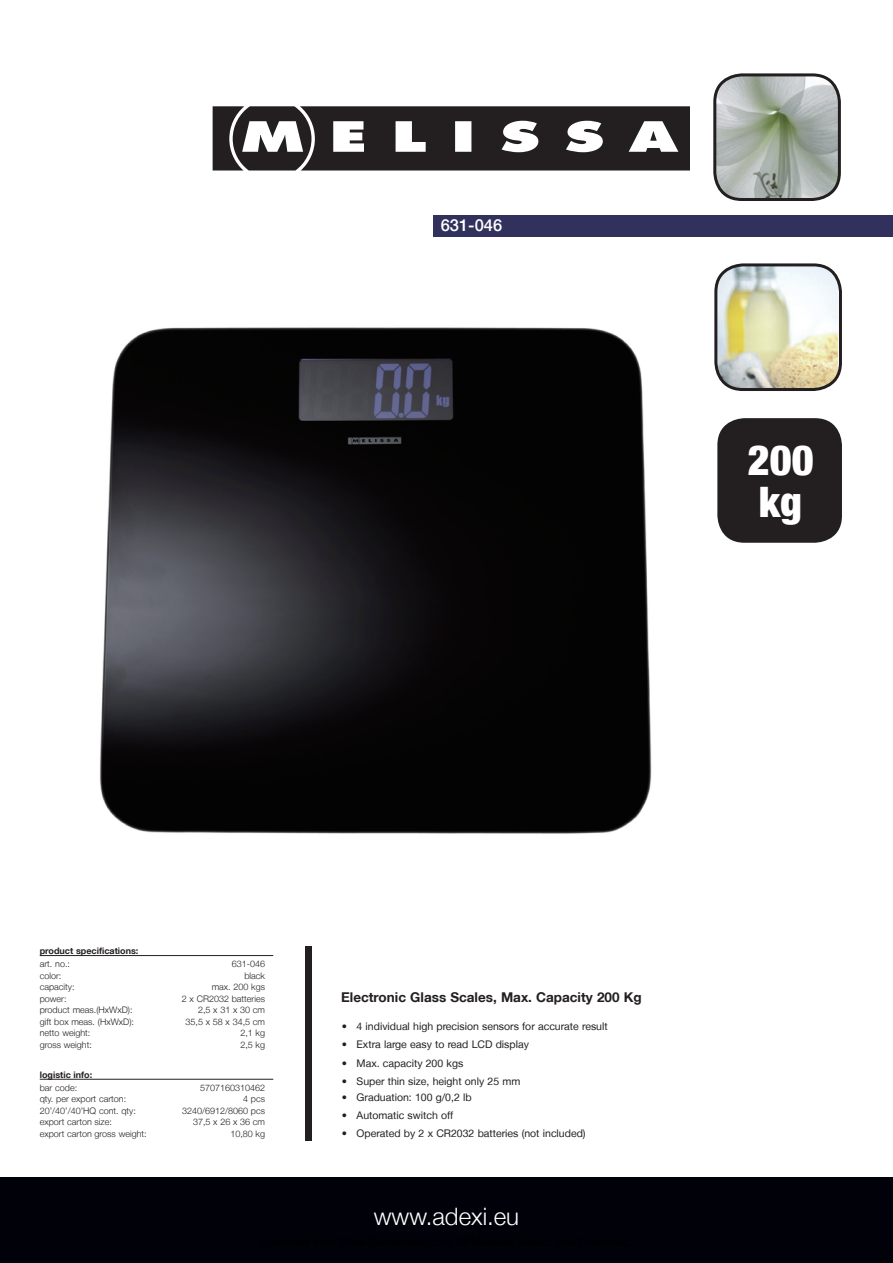
<style>
.page{position:relative;width:893px;height:1263px;background:#fff}
.page>*{position:absolute;margin:0;border:0;box-sizing:border-box;transform-origin:0 0}
.t1{font:900 condensed 42px/42px "Helvetica Neue LT";color:#fff}
.t2{font:300 24px "Helvetica Neue LT";color:#fff}
.t3{font:500 16.5px "Helvetica Neue LT";color:#fff}
.t4{font:700 13.5px "Helvetica Neue LT";color:#231f20}
.t5{font:10.5px "Helvetica Neue LT";color:#231f20}
.t6{font:300 9px "Helvetica Neue LT";color:#231f20}
.t7{font:700 9px "Helvetica Neue LT";color:#231f20}
</style>
<div class="page">
<img style="left:100px;top:327px;width:552px;height:507px">
<div style="left:0;top:1178px;width:893px;height:85px;background:#010209"></div>
<div style="left:434px;top:216px;width:459px;height:21px;background:#32315e"></div>
<svg style="left:213px;top:106px;width:477px;height:64px"></svg>
<img style="left:716px;top:75px;width:123px;height:124px;border-radius:27px">
<div style="left:713px;top:73px;width:128px;height:128px;border:3px solid #231f20;border-radius:27px"></div>
<div style="left:306px;top:947px;width:6px;height:194px;background:#231f20"></div>
<img style="left:718px;top:266px;width:119px;height:123px">
<div style="left:714px;top:263px;width:128px;height:128px;border:3px solid #231f20;border-radius:27px"></div>
<hr style="left:40px;top:955px;width:233px;height:1px;background:#231f20">
<hr style="left:40px;top:1079px;width:233px;height:1px;background:#231f20">
<div style="left:717px;top:418px;width:125px;height:125px;background:#231f20;border-radius:27px"></div>
<h3 class="t3" style="left:441px;top:215px;width:63px">631-046</h3>
<h1 class="t1" style="left:748px;top:438px;width:67px">200 kg</h1>
<p class="t7" style="left:40px;top:945px;width:100px">product specifications:</p>
<p class="t6" style="left:40px;top:958px;width:32px">art. no.:</p>
<p class="t6" style="left:232px;top:958px;width:35px">631-046</p>
<p class="t6" style="left:40px;top:970px;width:23px">color:</p>
<p class="t6" style="left:244px;top:970px;width:22px">black</p>
<p class="t6" style="left:40px;top:981px;width:36px">capacity:</p>
<p class="t6" style="left:212px;top:981px;width:55px">max. 200 kgs</p>
<p class="t6" style="left:40px;top:993px;width:28px">power:</p>
<p class="t6" style="left:182px;top:993px;width:85px">2 x CR2032 batteries</p>
<p class="t6" style="left:40px;top:1005px;width:94px">product meas.(HxWxD):</p>
<p class="t6" style="left:198px;top:1005px;width:69px">2,5 x 31 x 30 cm</p>
<p class="t6" style="left:40px;top:1016px;width:96px">gift box meas. (HxWxD):</p>
<p class="t6" style="left:186px;top:1016px;width:81px">35,5 x 58 x 34,5 cm</p>
<p class="t6" style="left:40px;top:1028px;width:52px">netto weight:</p>
<p class="t6" style="left:240px;top:1028px;width:26px">2,1 kg</p>
<p class="t6" style="left:40px;top:1039px;width:54px">gross weight:</p>
<p class="t6" style="left:240px;top:1039px;width:26px">2,5 kg</p>
<p class="t7" style="left:40px;top:1069px;width:54px">logistic info:</p>
<p class="t6" style="left:40px;top:1082px;width:39px">bar code:</p>
<p class="t6" style="left:200px;top:1082px;width:67px">5707160310462</p>
<p class="t6" style="left:40px;top:1094px;width:88px">qty. per export carton:</p>
<p class="t6" style="left:243px;top:1094px;width:23px">4 pcs</p>
<p class="t6" style="left:40px;top:1105px;width:98px">20’/40’/40’HQ cont. qty:</p>
<p class="t6" style="left:182px;top:1105px;width:84px">3240/6912/8060 pcs</p>
<p class="t6" style="left:40px;top:1117px;width:74px">export carton size:</p>
<p class="t6" style="left:193px;top:1117px;width:74px">37,5 x 26 x 36 cm</p>
<p class="t6" style="left:40px;top:1128px;width:108px">export carton gross weight:</p>
<p class="t6" style="left:230px;top:1128px;width:36px">10,80 kg</p>
<h3 class="t4" style="left:341px;top:988px;width:302px">Electronic Glass Scales, Max. Capacity 200 Kg</h3>
<p class="t5" style="left:342px;top:1020px;width:268px">• 4 individual high precision sensors for accurate result</p>
<p class="t5" style="left:342px;top:1038px;width:189px">• Extra large easy to read LCD display</p>
<p class="t5" style="left:342px;top:1057px;width:123px">• Max. capacity 200 kgs</p>
<p class="t5" style="left:342px;top:1075px;width:180px">• Super thin size, height only 25 mm</p>
<p class="t5" style="left:342px;top:1090px;width:131px">• Graduation: 100 g/0,2 lb</p>
<p class="t5" style="left:342px;top:1109px;width:113px">• Automatic switch off</p>
<p class="t5" style="left:342px;top:1127px;width:245px">• Operated by 2 x CR2032 batteries (not included)</p>
<h2 class="t2" style="left:374px;top:1201px;width:147px">www.adexi.eu</h2>
</div>
